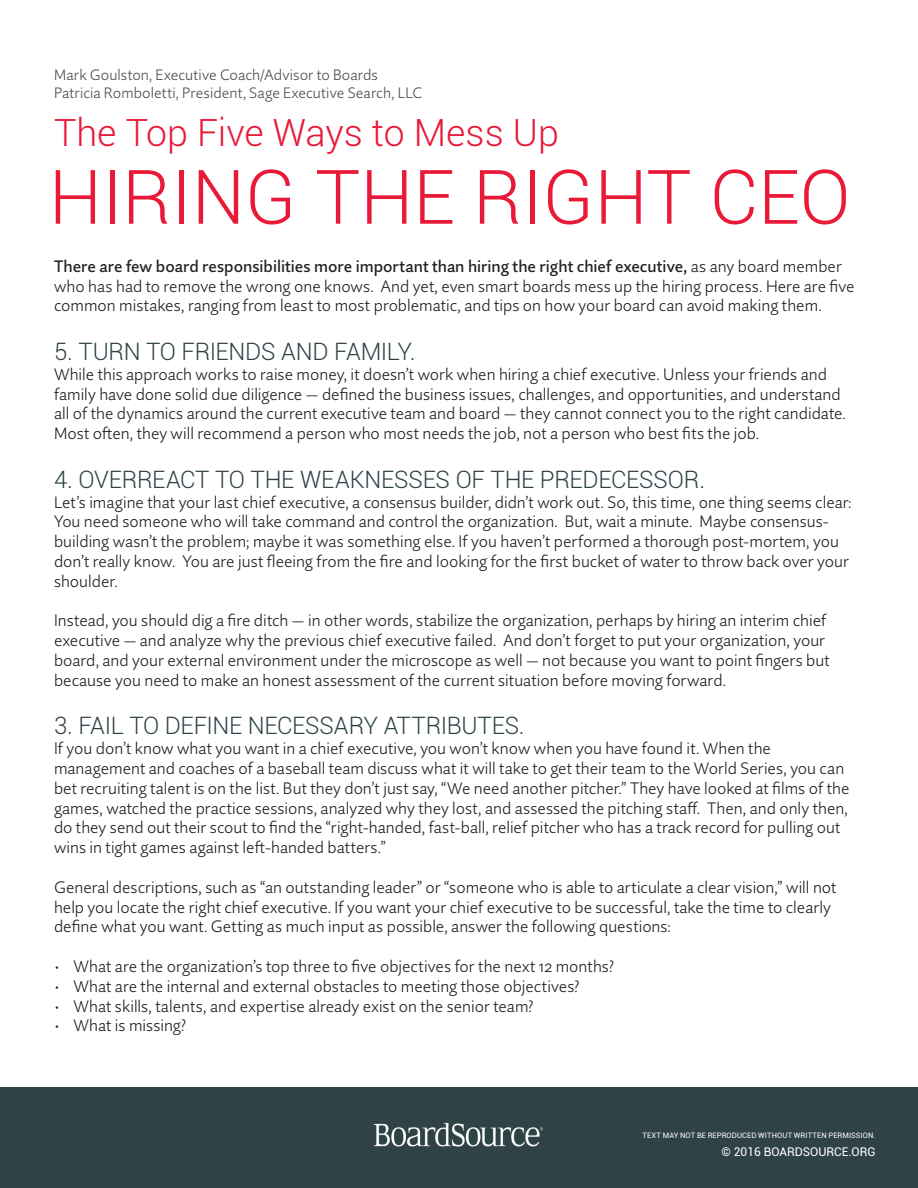
<style>
.page{position:relative;width:918px;height:1188px;background:#fff}
.page>*{position:absolute;margin:0;border:0;box-sizing:border-box;transform-origin:0 0}
.t1{font:300 75.45px "Roboto";color:#e91938}
.t2{font:300 37.5px "Roboto";color:#e91938}
.t3{font:300 24px "Roboto";letter-spacing:-.015em;color:#2f4246}
.t4{font:300 16.5px/19.8px "Quire Sans Pro";color:#231f20}
.t5{font:300 15px "Quire Sans Pro";letter-spacing:.005em;color:#4b4c4d}
.t6{font:12px "Roboto";color:#fff}
.t7{font:7.5px "Roboto";letter-spacing:.015em;color:#fff}
.s1{font-weight:500}
</style>
<div class="page">
<div style="left:0;top:1087px;width:918px;height:101px;background:#2f4246"></div>
<img style="left:374px;top:1123px;width:170px;height:23px">
<p class="t5" style="left:54px;top:66px;width:326px">Mark Goulston, Executive Coach/Advisor to Boards</p>
<p class="t5" style="left:54px;top:84px;width:370px">Patricia Romboletti, President, Sage Executive Search, LLC</p>
<p class="t2" style="left:54px;top:107px;width:506px">The Top Five Ways to Mess Up</p>
<p class="t1" style="left:49px;top:145px;width:803px">HIRING THE RIGHT CEO</p>
<p class="t4" style="left:54px;top:256px;width:802px"><span class="s1">There are few board responsibilities more important than hiring the right chief executive,</span> as any board member who has had to remove the wrong one knows. And yet, even smart boards mess up the hiring process. Here are five common mistakes, ranging from least to most problematic, and tips on how your board can avoid making them.</p>
<p class="t3" style="left:54px;top:335px;width:363px">5. TURN TO FRIENDS AND FAMILY.</p>
<p class="t4" style="left:54px;top:364px;width:794px">While this approach works to raise money, it doesn’t work when hiring a chief executive. Unless your friends and family have done solid due diligence — defined the business issues, challenges, and opportunities, and understand all of the dynamics around the current executive team and board — they cannot connect you to the right candidate.<br>Most often, they will recommend a person who most needs the job, not a person who best fits the job.</p>
<p class="t3" style="left:54px;top:463px;width:653px">4. OVERREACT TO THE WEAKNESSES OF THE PREDECESSOR.</p>
<p class="t4" style="left:54px;top:492px;width:799px">Let’s imagine that your last chief executive, a consensus builder, didn’t work out. So, this time, one thing seems clear:<br>You need someone who will take command and control the organization. But, wait a minute. Maybe consensus&shy;building wasn’t the problem; maybe it was something else. If you haven’t performed a thorough post-mortem, you don’t really know. You are just fleeing from the fire and looking for the first bucket of water to throw back over your shoulder.</p>
<p class="t4" style="left:54px;top:611px;width:777px">Instead, you should dig a fire ditch — in other words, stabilize the organization, perhaps by hiring an interim chief executive — and analyze why the previous chief executive failed. And don’t forget to put your organization, your board, and your external environment under the microscope as well — not because you want to point fingers but because you need to make an honest assessment of the current situation before moving forward.</p>
<p class="t3" style="left:54px;top:709px;width:472px">3. FAIL TO DEFINE NECESSARY ATTRIBUTES.</p>
<p class="t4" style="left:54px;top:738px;width:797px">If you don’t know what you want in a chief executive, you won’t know when you have found it. When the management and coaches of a baseball team discuss what it will take to get their team to the World Series, you can bet recruiting talent is on the list. But they don’t just say, “We need another pitcher.” They have looked at films of the games, watched the practice sessions, analyzed why they lost, and assessed the pitching staff. Then, and only then, do they send out their scout to find the “right-handed, fast-ball, relief pitcher who has a track record for pulling out wins in tight games against left-handed batters.”</p>
<p class="t4" style="left:54px;top:877px;width:784px">General descriptions, such as “an outstanding leader” or “someone who is able to articulate a clear vision,” will not help you locate the right chief executive. If you want your chief executive to be successful, take the time to clearly define what you want. Getting as much input as possible, answer the following questions:</p>
<p class="t4" style="left:54px;top:956px;width:562px">• What are the organization’s top three to five objectives for the next 12 months?</p>
<p class="t4" style="left:54px;top:976px;width:527px">• What are the internal and external obstacles to meeting those objectives?</p>
<p class="t4" style="left:54px;top:996px;width:481px">• What skills, talents, and expertise already exist on the senior team?</p>
<p class="t4" style="left:54px;top:1016px;width:134px">• What is missing?</p>
<p class="t7" style="left:642px;top:1131px;width:235px">TEXT MAY NOT BE REPRODUCED WITHOUT WRITTEN PERMISSION.</p>
<p class="t6" style="left:721px;top:1144px;width:156px">© 2016 BOARDSOURCE.ORG</p>
</div>
